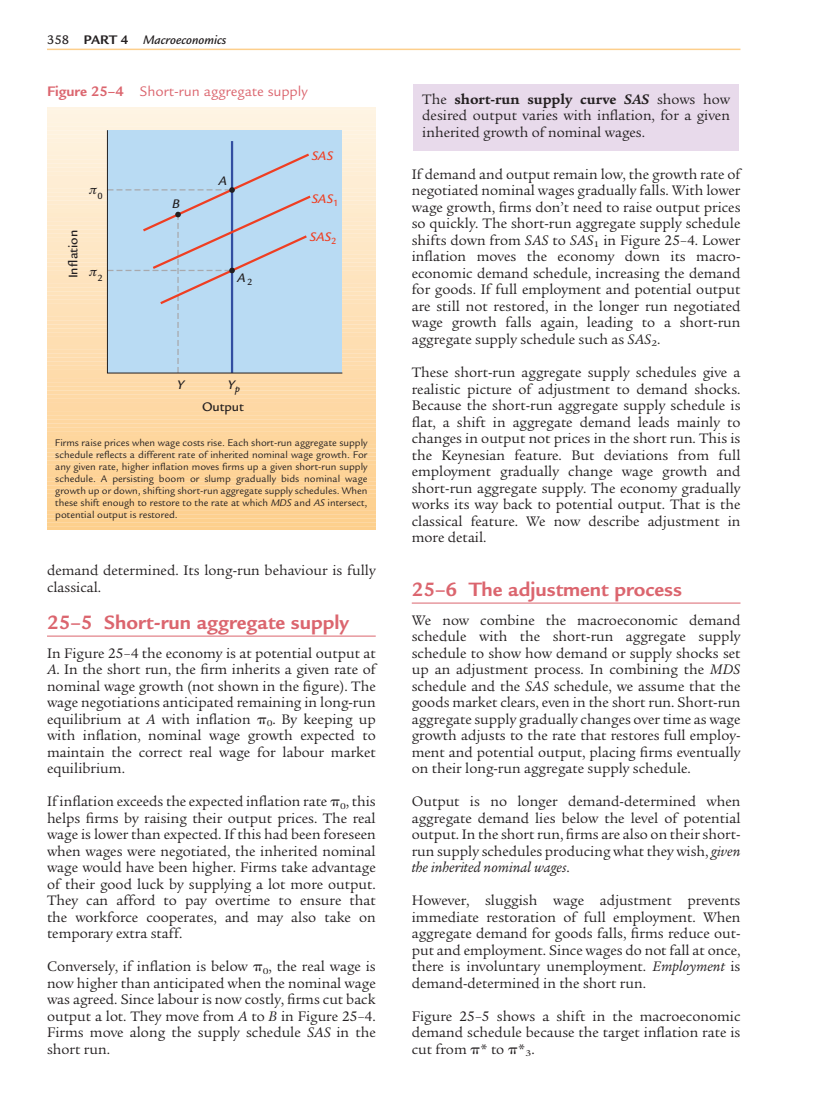
<style>
.page{position:relative;width:825px;height:1105px;background:#fff}
.page>*{position:absolute;margin:0;border:0;box-sizing:border-box;transform-origin:0 0}
.t1{font:700 21px "Legacy Sans";color:#db656e}
.t2{font:15px/16.5px "Legacy Serif";color:#231f20;text-align:justify}
.t3{font:15px "Legacy Sans";color:#db656e}
.t4{font:italic 500 13.5px "Legacy Sans";color:#231f20}
.t5{font:500 13.5px "Legacy Sans";color:#231f20}
.t6{font:italic 500 13.5px "Legacy Sans";color:#ef3e22}
.t7{font:10.5px/12px "Legacy Sans";color:#231f20;text-align:justify}
.t8{font:500 9.75px "Legacy Sans";color:#231f20}
.s1{font-style:normal}
.s2{font-weight:700;font-style:normal}
.s3{font-weight:700}
.s4{font-style:italic}
.s5{font-family:"Universal Greekwith Math Pi"}
.s6{font-weight:700;font-style:italic}
</style>
<div class="page">
<svg style="left:47px;top:48px;width:694px;height:589px"></svg>
<svg style="left:89px;top:188px;width:8px;height:6px"></svg>
<svg style="left:89px;top:270px;width:8px;height:6px"></svg>
<p class="t4" style="left:47px;top:35px;width:181px"><span class="s1">358</span> <span class="s2">PART 4</span> Macroeconomics</p>
<p class="t3" style="left:47px;top:86px;width:262px"><span class="s3">Figure 25–4</span> Short-run aggregate supply</p>
<p class="t5" style="left:68px;top:278px;width:50px;rotate:-90deg">Inflation</p>
<p class="t8" style="left:97px;top:192px;width:7px">0</p>
<p class="t8" style="left:97px;top:274px;width:7px">2</p>
<p class="t4" style="left:172px;top:199px;width:9px">B</p>
<p class="t4" style="left:218px;top:176px;width:10px">A</p>
<p class="t4" style="left:237px;top:273px;width:17px">A<sub>2</sub></p>
<p class="t4" style="left:177px;top:380px;width:9px">Y</p>
<p class="t4" style="left:228px;top:380px;width:13px">Y<sub>p</sub></p>
<p class="t5" style="left:202px;top:402px;width:43px">Output</p>
<p class="t6" style="left:312px;top:151px;width:23px">SAS</p>
<p class="t6" style="left:312px;top:193px;width:28px">SAS<sub>1</sub></p>
<p class="t6" style="left:310px;top:231px;width:28px">SAS<sub>2</sub></p>
<p class="t7" style="left:55px;top:438px;width:314px">Firms raise prices when wage costs rise. Each short-run aggregate supply schedule reflects a different rate of inherited nominal wage growth. For any given rate, higher inflation moves firms up a given short-run supply schedule. A persisting boom or slump gradually bids nominal wage growth up or down, shifting short-run aggregate supply schedules. When these shift enough to restore to the rate at which <span class="s4">MDS</span> and <span class="s4">AS</span> intersect, potential output is restored.</p>
<p class="t2" style="left:47px;top:563px;width:330px">demand determined. Its long-run behaviour is fully classical.</p>
<h1 class="t1" style="left:47px;top:614px;width:303px">25–5 Short-run aggregate supply</h1>
<p class="t2" style="left:47px;top:646px;width:330px">In Figure 25–4 the economy is at potential output at <span class="s4">A</span>. In the short run, the firm inherits a given rate of nominal wage growth (not shown in the figure). The wage negotiations anticipated remaining in long-run equilibrium at <span class="s4">A</span> with inflation <span class="s5">-</span><sub>0</sub>. By keeping up with inflation, nominal wage growth expected to maintain the correct real wage for labour market equilibrium.</p>
<p class="t2" style="left:47px;top:794px;width:330px">If inflation exceeds the expected inflation rate <span class="s5">-</span><sub>0</sub>, this helps firms by raising their output prices. The real wage is lower than expected. If this had been foreseen when wages were negotiated, the inherited nominal wage would have been higher. Firms take advantage of their good luck by supplying a lot more output.<br>They can afford to pay overtime to ensure that the workforce cooperates, and may also take on temporary extra staff.</p>
<p class="t2" style="left:47px;top:959px;width:330px">Conversely, if inflation is below <span class="s5">-</span><sub>0</sub>, the real wage is now higher than anticipated when the nominal wage was agreed. Since labour is now costly, firms cut back output a lot. They move from <span class="s4">A</span> to <span class="s4">B</span> in Figure 25–4.<br>Firms move along the supply schedule <span class="s4">SAS</span> in the short run.</p>
<p class="t2" style="left:422px;top:92px;width:309px">The <span class="s3">short-run supply curve</span> <span class="s6">SAS</span> shows how desired output varies with inflation, for a given inherited growth of nominal wages.</p>
<p class="t2" style="left:412px;top:167px;width:330px">If demand and output remain low, the growth rate of negotiated nominal wages gradually falls. With lower wage growth, firms don’t need to raise output prices so quickly. The short-run aggregate supply schedule shifts down from <span class="s4">SAS</span> to <span class="s4">SAS</span><sub>1</sub> in Figure 25–4. Lower inflation moves the economy down its macro&shy;economic demand schedule, increasing the demand for goods. If full employment and potential output are still not restored, in the longer run negotiated wage growth falls again, leading to a short-run aggregate supply schedule such as <span class="s4">SAS</span><sub>2</sub>.</p>
<p class="t2" style="left:412px;top:365px;width:330px">These short-run aggregate supply schedules give a realistic picture of adjustment to demand shocks.<br>Because the short-run aggregate supply schedule is flat, a shift in aggregate demand leads mainly to changes in output not prices in the short run. This is the Keynesian feature. But deviations from full employment gradually change wage growth and short-run aggregate supply. The economy gradually works its way back to potential output. That is the classical feature. We now describe adjustment in more detail.</p>
<h1 class="t1" style="left:412px;top:581px;width:272px">25–6 The adjustment process</h1>
<p class="t2" style="left:412px;top:613px;width:330px">We now combine the macroeconomic demand schedule with the short-run aggregate supply schedule to show how demand or supply shocks set up an adjustment process. In combining the <span class="s4">MDS </span>schedule and the <span class="s4">SAS</span> schedule, we assume that the goods market clears, even in the short run. Short-run aggregate supply gradually changes over time as wage growth adjusts to the rate that restores full employ&shy;ment and potential output, placing firms eventually on their long-run aggregate supply schedule.</p>
<p class="t2" style="left:412px;top:794px;width:330px">Output is no longer demand-determined when aggregate demand lies below the level of potential output. In the short run, firms are also on their short&shy;run supply schedules producing what they wish, <span class="s4">given the inherited nominal wages</span>.</p>
<p class="t2" style="left:412px;top:893px;width:330px">However, sluggish wage adjustment prevents immediate restoration of full employment. When aggregate demand for goods falls, firms reduce out&shy;put and employment. Since wages do not fall at once, there is involuntary unemployment. <span class="s4">Employment</span> is demand-determined in the short run.</p>
<p class="t2" style="left:412px;top:1009px;width:330px">Figure 25–5 shows a shift in the macroeconomic demand schedule because the target inflation rate is cut from <span class="s5">-</span>* to <span class="s5">-</span>*<sub>3</sub>.</p>
</div>
